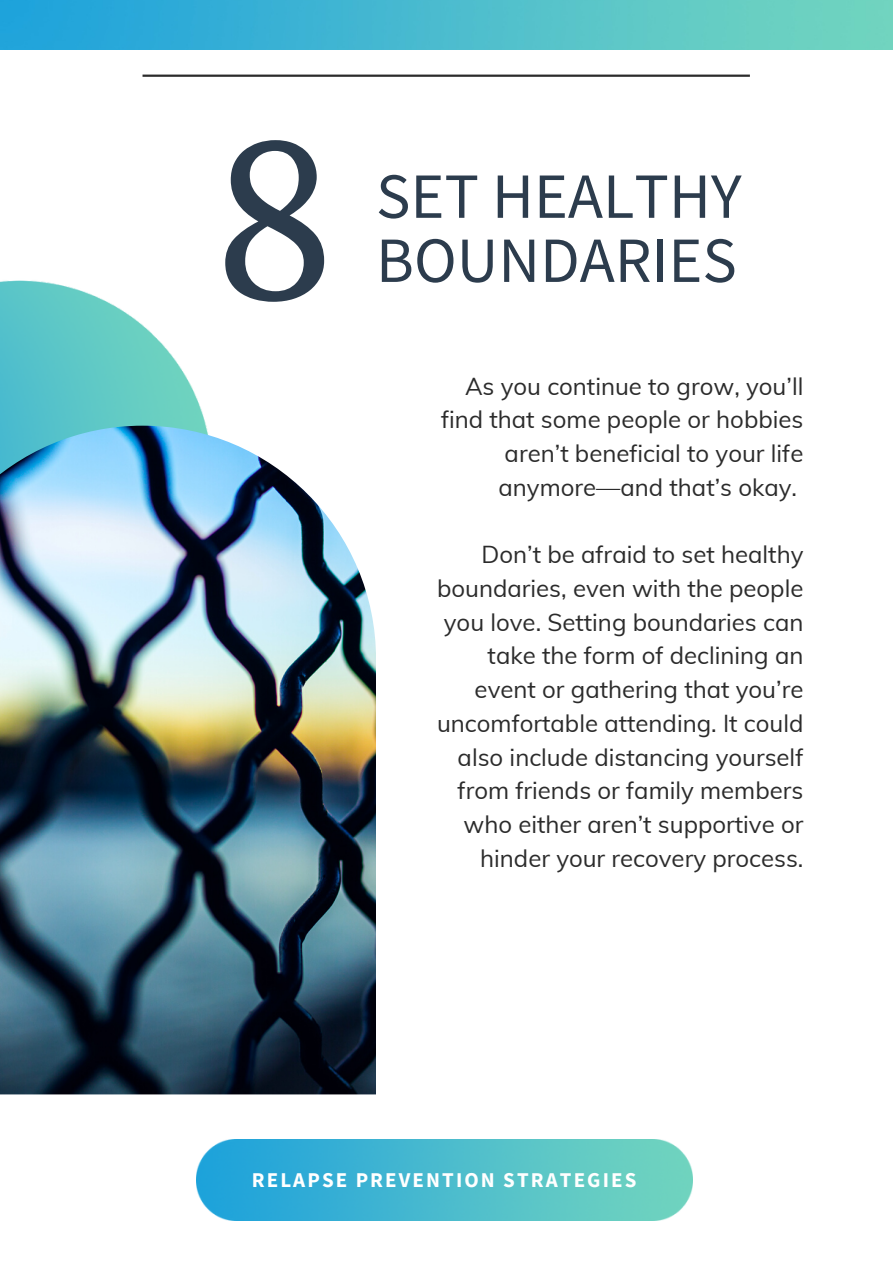
<style>
.page{position:relative;width:893px;height:1264px;background:#fff}
.page>*{position:absolute;margin:0;border:0;box-sizing:border-box;transform-origin:0 0}
.t1{font:239.85px "Source Serif Pro";color:#2c3c4d}
.t2{font:64.5px/64.1px "Source Sans Pro";color:#2c3c4d}
.t3{font:24px/33.8px "Muli";color:#2b2b2b;text-align:right}
.t4{font:700 21px "Source Sans Pro";letter-spacing:.1em;color:#fff}
</style>
<div class="page">
<hr style="left:142px;top:75px;width:607px;height:2px;background:#2b2b2b">
<img style="left:0;top:280px;width:206px;height:145px">
<img style="left:0;top:425px;width:376px;height:669px">
<img style="left:196px;top:1139px;width:496px;height:81px">
<img style="left:0;top:0;width:892px;height:50px">
<h1 class="t1" style="left:215px;top:78px;width:121px">8</h1>
<h2 class="t2" style="left:376px;top:163px;width:367px">SET HEALTHY<br>BOUNDARIES</h2>
<p class="t3" style="left:441px;top:368px;width:364px">As you continue to grow, you’ll find that some people or hobbies aren’t beneficial to your life anymore—and that’s okay.</p>
<p class="t3" style="left:437px;top:537px;width:368px">Don’t be afraid to set healthy boundaries, even with the people you love. Setting boundaries can take the form of declining an event or gathering that you’re uncomfortable attending. It could also include distancing yourself from friends or family members who either aren’t supportive or hinder your recovery process.</p>
<p class="t4" style="left:252px;top:1165px;width:386px">RELAPSE PREVENTION STRATEGIES</p>
</div>
